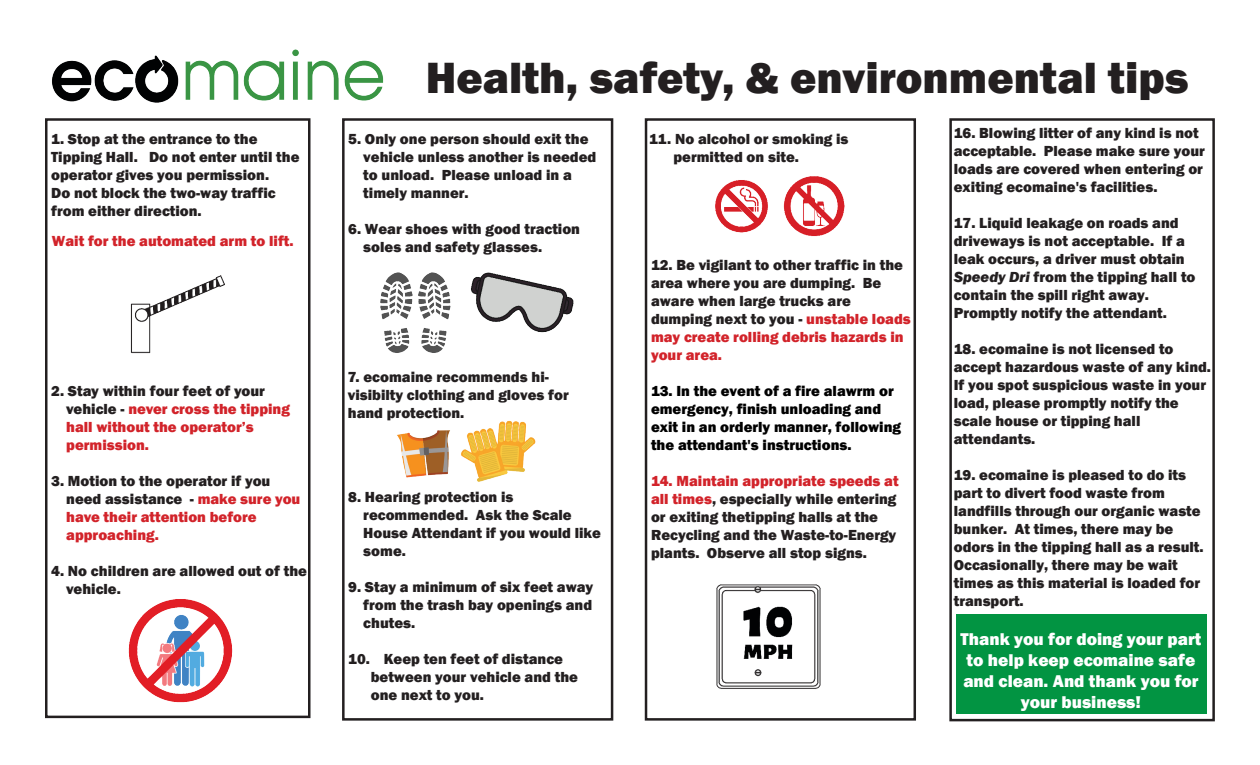
<style>
.page{position:relative;width:1260px;height:765px;background:#fff}
.page>*{position:absolute;margin:0;border:0;box-sizing:border-box;transform-origin:0 0}
.t1{font:800 45px "Franklin Gothic";color:#231f20}
.t2{font:800 17.5px/21px "Franklin Gothic";color:#fff;text-align:center}
.t3{font:800 15px/18px "Franklin Gothic";color:#231f20}
.t4{font:800 15px "Franklin Gothic";color:#d2232a}
.t5{font:800 15px/18px "Franklin Gothic";color:#000}
.s1{color:#231f20}
.s2{color:#d2232a}
.s3{font-style:italic}
</style>
<div class="page">
<div style="left:45px;top:118px;width:265px;height:600px;border:2px solid #231f20"></div>
<div style="left:949px;top:118px;width:266px;height:603px;border:2px solid #231f20"></div>
<div style="left:645px;top:118px;width:271px;height:603px;border:2px solid #231f20"></div>
<div style="left:342px;top:118px;width:271px;height:603px;border:2px solid #231f20"></div>
<img style="left:130px;top:275px;width:95px;height:79px">
<img style="left:380px;top:272px;width:65px;height:81px">
<img style="left:445px;top:272px;width:129px;height:69px">
<img style="left:397px;top:420px;width:139px;height:62px">
<img style="left:128px;top:599px;width:105px;height:104px">
<img style="left:715px;top:176px;width:130px;height:61px">
<img style="left:716px;top:584px;width:105px;height:105px">
<div style="left:956px;top:614px;width:251px;height:100px;background:#029442"></div>
<img style="left:45px;top:49px;width:363px;height:81px">
<p class="t3" style="left:51px;top:130px;width:250px">1. Stop at the entrance to the<br>Tipping Hall. Do not enter until the operator gives you permission.<br>Do not block the two-way traffic from either direction.</p>
<p class="t4" style="left:52px;top:231px;width:243px">Wait for the automated arm to lift.</p>
<p class="t3" style="left:51px;top:382px;width:215px">2. Stay within four feet of your</p>
<p class="t4" style="left:66px;top:399px;width:225px"><span class="s1">vehicle -</span> never cross the tipping</p>
<p class="t4" style="left:66px;top:417px;width:189px">hall without the operator’s</p>
<p class="t4" style="left:66px;top:435px;width:84px">permission.</p>
<p class="t3" style="left:51px;top:472px;width:221px">3. Motion to the operator if you</p>
<p class="t3" style="left:66px;top:490px;width:236px">need assistance - <span class="s2">make sure you</span></p>
<p class="t4" style="left:66px;top:507px;width:192px">have their attention before</p>
<p class="t4" style="left:66px;top:525px;width:94px">approaching.</p>
<p class="t3" style="left:51px;top:562px;width:257px">4. No children are allowed out of the</p>
<p class="t3" style="left:66px;top:580px;width:56px">vehicle.</p>
<p class="t1" style="left:426px;top:49px;width:764px">Health, safety, &amp; environmental tips</p>
<p class="t3" style="left:363px;top:130px;width:235px;text-indent:-15px">5. Only one person should exit the vehicle unless another is needed to unload. Please unload in a timely manner.</p>
<p class="t3" style="left:363px;top:220px;width:218px;text-indent:-15px">6. Wear shoes with good traction soles and safety glasses.</p>
<p class="t3" style="left:348px;top:368px;width:222px">7. ecomaine recommends hi&shy;visibilty clothing and gloves for hand protection.</p>
<p class="t3" style="left:363px;top:488px;width:239px;text-indent:-15px">8. Hearing protection is recommended. Ask the Scale<br>House Attendant if you would like some.</p>
<p class="t3" style="left:363px;top:578px;width:232px;text-align:justify;text-indent:-15px">9. Stay a minimum of six feet away from the trash bay openings and chutes.</p>
<p class="t3" style="left:371px;top:650px;width:209px;text-indent:-22px">10. Keep ten feet of distance between your vehicle and the one next to you.</p>
<p class="t3" style="left:649px;top:130px;width:201px">11. No alcohol or smoking is</p>
<p class="t3" style="left:674px;top:148px;width:127px">permitted on site.</p>
<p class="t3" style="left:651px;top:256px;width:261px">12. Be vigilant to other traffic in the area where you are dumping. Be aware when large trucks are dumping next to you - <span class="s2">unstable loads may create rolling debris hazards in your area.</span></p>
<p class="t5" style="left:651px;top:382px;width:252px">13. In the event of a fire alawrm or emergency, finish unloading and exit in an orderly manner, following the attendant's instructions.</p>
<p class="t3" style="left:651px;top:472px;width:249px"><span class="s2">14. Maintain appropriate speeds at all times</span>, especially while entering or exiting thetipping halls at the Recycling and the Waste-to-Energy plants. Observe all stop signs.</p>
<p class="t3" style="left:954px;top:124px;width:253px">16. Blowing litter of any kind is not acceptable. Please make sure your loads are covered when entering or exiting ecomaine's facilities.</p>
<p class="t3" style="left:954px;top:214px;width:243px">17. Liquid leakage on roads and driveways is not acceptable. If a leak occurs, a driver must obtain<br><span class="s3">Speedy Dri</span> from the tipping hall to contain the spill right away.<br>Promptly notify the attendant.</p>
<p class="t3" style="left:954px;top:340px;width:259px">18. ecomaine is not licensed to accept hazardous waste of any kind.<br>If you spot suspicious waste in your load, please promptly notify the scale house or tipping hall attendants.</p>
<p class="t3" style="left:954px;top:466px;width:251px">19. ecomaine is pleased to do its part to divert food waste from landfills through our organic waste bunker. At times, there may be odors in the tipping hall as a result.<br>Occasionally, there may be wait times as this material is loaded for transport.</p>
<p class="t2" style="left:961px;top:629px;width:242px">Thank you for doing your part to help keep ecomaine safe and clean. And thank you for your business!</p>
</div>
